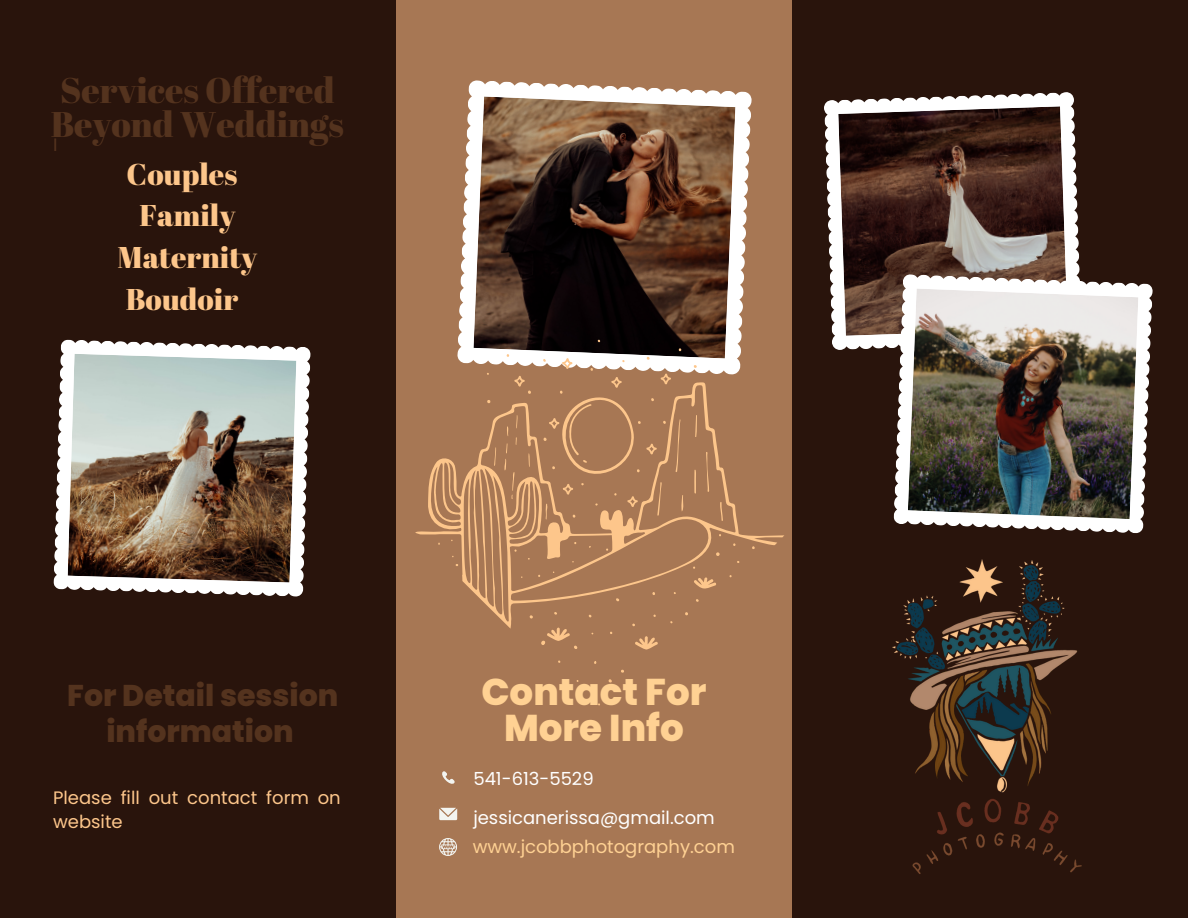
<style>
.page{position:relative;width:1188px;height:918px;background:#29140c}
.page>*{position:absolute;margin:0;border:0;box-sizing:border-box;transform-origin:0 0}
.t1{font:800 37.2px/36px "Poppins";color:#ffd193;text-align:center}
.t2{font:35.7px/33.8px "Abril Fatface";color:#54331e}
.t3{font:30px/41.7px "Abril Fatface";color:#fdc68b;text-align:center}
.t4{font:800 30px/36px "Poppins";color:#54331e;text-align:center}
.t5{font:18px "Poppins";color:#fff}
.t6{font:18px/24.8px "Poppins";color:#fdc68b}
.t7{font:18px "Poppins";color:#ffd193}
.t8{font:18px "Poppins";color:#54331e}
</style>
<div class="page">
<svg style="left:824px;top:92px;width:256px;height:258px;fill:#fff"></svg>
<img style="left:838px;top:106px;width:230px;height:230px">
<svg style="left:893px;top:274px;width:260px;height:245px;fill:#fff"></svg>
<img style="left:908px;top:289px;width:230px;height:230px">
<svg style="left:53px;top:339px;width:258px;height:258px;fill:#fff"></svg>
<img style="left:68px;top:354px;width:228px;height:229px">
<div style="left:396px;top:0;width:396px;height:918px;background:#a77754"></div>
<svg style="left:458px;top:80px;width:294px;height:260px;fill:#fff"></svg>
<img style="left:474px;top:97px;width:261px;height:243px">
<svg style="left:442px;top:771px;width:13px;height:13px"></svg>
<svg style="left:439px;top:808px;width:18px;height:12px"></svg>
<svg style="left:439px;top:838px;width:18px;height:18px"></svg>
<img style="left:892px;top:519px;width:252px;height:355px">
<svg style="left:415px;top:340px;width:369px;height:366px"></svg>
<h2 class="t2" style="left:51px;top:73px;width:295px">Services Offered<br>Beyond Weddings</h2>
<h3 class="t3" style="left:118px;top:152px;width:141px">Couples<br>Family<br>Maternity<br>Boudoir</h3>
<p class="t8" style="left:53px;top:132px;width:6px">I</p>
<h3 class="t4" style="left:67px;top:677px;width:273px">For Detail session information</h3>
<p class="t6" style="left:53px;top:785px;width:289px">Please fill out contact form on website</p>
<h1 class="t1" style="left:481px;top:674px;width:227px">Contact For<br>More Info</h1>
<p class="t5" style="left:473px;top:766px;width:122px">541-613-5529</p>
<p class="t5" style="left:473px;top:805px;width:243px">jessicanerissa@gmail.com</p>
<p class="t7" style="left:473px;top:834px;width:264px">www.jcobbphotography.com</p>
</div>
